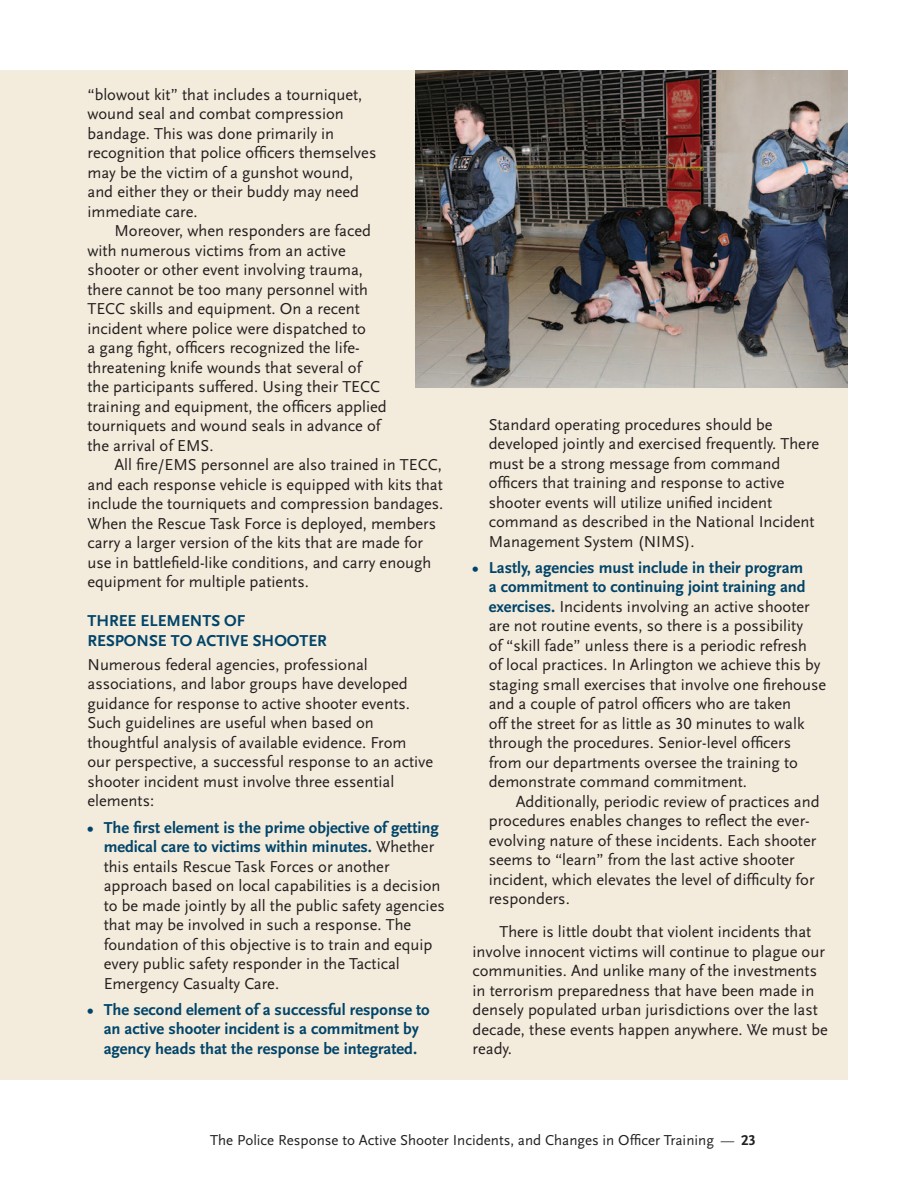
<style>
.page{position:relative;width:918px;height:1188px;background:#fff}
.page>*{position:absolute;margin:0;border:0;box-sizing:border-box;transform-origin:0 0}
.t1{font:16.5px/19.5px "Scala Sans LF";color:#231f20}
.t2{font:700 16.5px/19.5px "Scala Sans LF";color:#00446a}
.t3{font:15px "Scala Sans LF";color:#231f20}
.s1{font-weight:700;color:#00446a}
.s2{font-size:13.5px}
.s3{font-weight:700}
</style>
<div class="page">
<div style="left:0;top:70px;width:848px;height:1010px;background:#f3ebdb"></div>
<img style="left:416px;top:70px;width:432px;height:317px">
<p class="t1" style="left:87px;top:85px;width:290px">“blowout kit” that includes a tourniquet, wound seal and combat compression bandage. This was done primarily in recognition that police officers themselves may be the victim of a gunshot wound, and either they or their buddy may need immediate care.</p>
<p class="t1" style="left:87px;top:221px;width:301px;text-indent:27px">Moreover, when responders are faced with numerous victims from an active shooter or other event involving trauma, there cannot be too many personnel with TECC skills and equipment. On a recent incident where police were dispatched to<br>a gang fight, officers recognized the life&shy;threatening knife wounds that several of the participants suffered. Using their TECC training and equipment, the officers applied tourniquets and wound seals in advance of the arrival of EMS.</p>
<p class="t1" style="left:87px;top:456px;width:357px;text-indent:27px">All fire/EMS personnel are also trained in TECC, and each response vehicle is equipped with kits that include the tourniquets and compression bandages.<br>When the Rescue Task Force is deployed, members carry a larger version of the kits that are made for use in battlefield-like conditions, and carry enough equipment for multiple patients.</p>
<p class="t2" style="left:87px;top:612px;width:241px">THREE ELEMENTS OF<br>RESPONSE TO ACTIVE SHOOTER</p>
<p class="t1" style="left:87px;top:655px;width:347px">Numerous federal agencies, professional associations, and labor groups have developed guidance for response to active shooter events.<br>Such guidelines are useful when based on thoughtful analysis of available evidence. From our perspective, a successful response to an active shooter incident must involve three essential elements:</p>
<p class="t1" style="left:104px;top:818px;width:343px;text-indent:-16px"><span class="s1">• The first element is the prime objective of getting medical care to victims within minutes.</span> Whether this entails Rescue Task Forces or another approach based on local capabilities is a decision to be made jointly by all the public safety agencies that may be involved in such a response. The foundation of this objective is to train and equip every public safety responder in the Tactical Emergency Casualty Care.</p>
<p class="t2" style="left:87px;top:1000px;width:344px;text-align:center">• The second element of a successful response to an active shooter incident is a commitment by agency heads that the response be integrated.</p>
<p class="t1" style="left:489px;top:415px;width:332px">Standard operating procedures should be developed jointly and exercised frequently. There must be a strong message from command officers that training and response to active shooter events will utilize unified incident command as described in the National Incident Management System (NIMS).</p>
<p class="t1" style="left:489px;top:558px;width:339px;text-indent:-16px"><span class="s1">• Lastly, agencies must include in their program<br>a commitment to continuing joint training and exercises.</span> Incidents involving an active shooter are not routine events, so there is a possibility<br>of “skill fade” unless there is a periodic refresh<br>of local practices. In Arlington we achieve this by staging small exercises that involve one firehouse and a couple of patrol officers who are taken<br>off the street for as little as 30 minutes to walk through the procedures. Senior-level officers from our departments oversee the training to demonstrate command commitment.</p>
<p class="t1" style="left:489px;top:792px;width:332px;text-indent:27px">Additionally, periodic review of practices and procedures enables changes to reflect the ever&shy;evolving nature of these incidents. Each shooter seems to “learn” from the last active shooter incident, which elevates the level of difficulty for responders.</p>
<p class="t1" style="left:473px;top:923px;width:357px;text-indent:27px">There is little doubt that violent incidents that involve innocent victims will continue to plague our communities. And unlike many of the investments in terrorism preparedness that have been made in densely populated urban jurisdictions over the last decade, these events happen anywhere. We must be ready.</p>
<p class="t3" style="left:210px;top:1132px;width:547px">The Police Response to Active Shooter Incidents, and Changes in Officer Training <span class="s2">—</span> <span class="s3">23</span></p>
</div>
